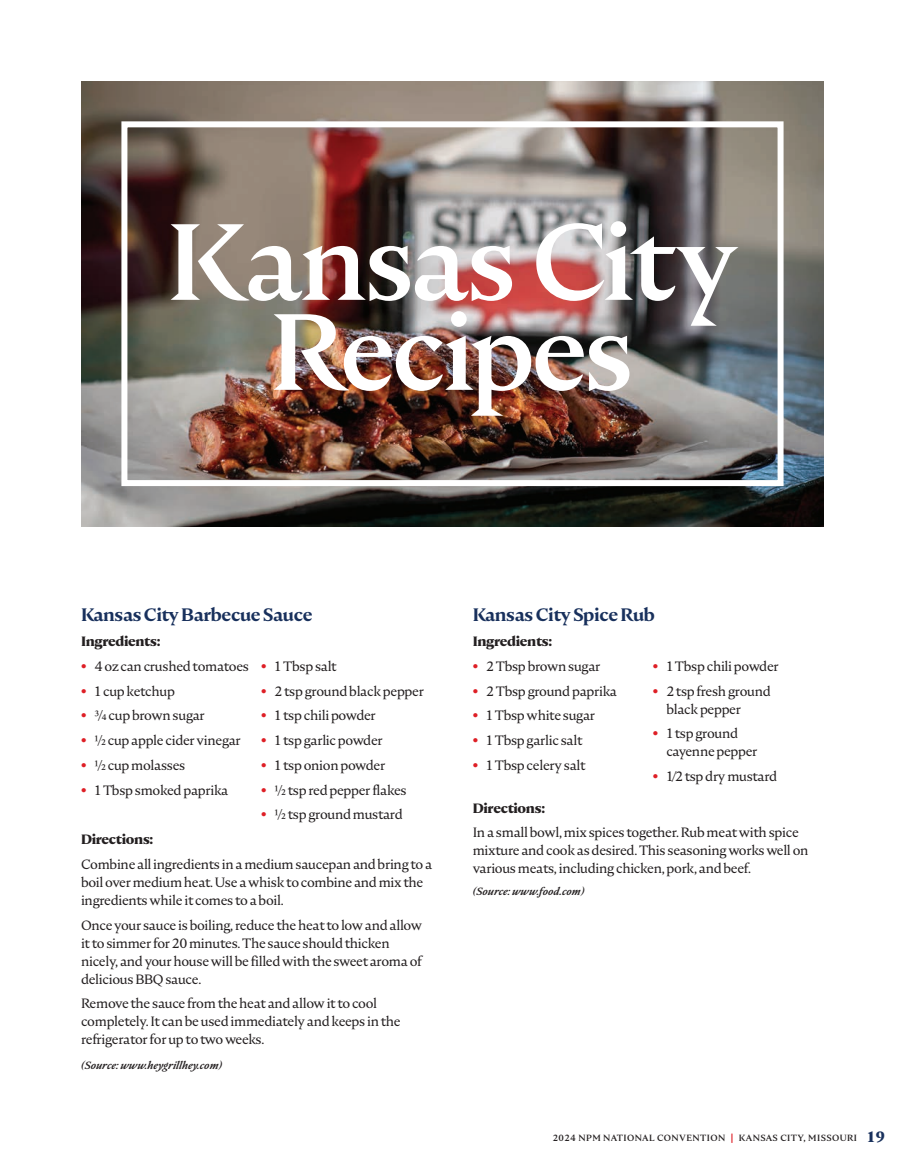
<style>
.page{position:relative;width:905px;height:1161px;background:#fff}
.page>*{position:absolute;margin:0;border:0;box-sizing:border-box;transform-origin:0 0}
.t1{font:500 108px/90px "Nocturne Serif";letter-spacing:-.04em;color:#fff;text-align:center}
.t2{font:600 18px "Nocturne Serif";letter-spacing:-.025em;color:#18305c}
.Body{font:13.5px/18px "Nocturne Serif";letter-spacing:-.025em;color:#231f20}
.Body-2{font:700 13.5px "Nocturne Serif";letter-spacing:-.025em;color:#231f20}
.Sponsored_By{font:italic 500 10.5px "Nocturne Serif";color:#231f20}
.t3{font:500 9px "Nocturne Serif";letter-spacing:.05em;color:#231f20}
.s1{font-weight:700;color:#de1f26}
.s2{font-weight:700;font-size:15px;color:#18305c}
</style>
<div class="page">
<img style="left:81px;top:81px;width:743px;height:446px">
<img style="left:118px;top:118px;width:668px;height:371px">
<h1 class="t1" style="left:167px;top:216px;width:572px">Kansas City<br>Recipes</h1>
<h2 class="t2" style="left:81px;top:603px;width:233px">Kansas City Barbecue Sauce</h2>
<p class="Body-2" style="left:81px;top:633px;width:81px">Ingredients:</p>
<p class="Body" style="left:81px;top:657px;width:169px"><span class="s1">•</span> 4 oz can crushed tomatoes</p>
<p class="Body" style="left:81px;top:682px;width:95px"><span class="s1">•</span> 1 cup ketchup</p>
<p class="Body" style="left:81px;top:706px;width:125px"><span class="s1">•</span> ¾ cup brown sugar</p>
<p class="Body" style="left:81px;top:731px;width:161px"><span class="s1">•</span> ½ cup apple cider vinegar</p>
<p class="Body" style="left:81px;top:756px;width:106px"><span class="s1">•</span> ½ cup molasses</p>
<p class="Body" style="left:81px;top:781px;width:149px"><span class="s1">•</span> 1 Tbsp smoked paprika</p>
<p class="Body" style="left:261px;top:657px;width:77px"><span class="s1">•</span> 1 Tbsp salt</p>
<p class="Body" style="left:261px;top:682px;width:164px"><span class="s1">•</span> 2 tsp ground black pepper</p>
<p class="Body" style="left:261px;top:706px;width:116px"><span class="s1">•</span> 1 tsp chili powder</p>
<p class="Body" style="left:261px;top:731px;width:123px"><span class="s1">•</span> 1 tsp garlic powder</p>
<p class="Body" style="left:261px;top:756px;width:126px"><span class="s1">•</span> 1 tsp onion powder</p>
<p class="Body" style="left:261px;top:781px;width:147px"><span class="s1">•</span> ½ tsp red pepper flakes</p>
<p class="Body" style="left:261px;top:805px;width:143px"><span class="s1">•</span> ½ tsp ground mustard</p>
<p class="Body-2" style="left:81px;top:831px;width:74px">Directions:</p>
<p class="Body" style="left:81px;top:855px;width:352px">Combine all ingredients in a medium saucepan and bring to a boil over medium heat. Use a whisk to combine and mix the ingredients while it comes to a boil.</p>
<p class="Body" style="left:81px;top:916px;width:343px">Once your sauce is boiling, reduce the heat to low and allow it to simmer for 20 minutes. The sauce should thicken nicely, and your house will be filled with the sweet aroma of delicious BBQ sauce.</p>
<p class="Body" style="left:81px;top:994px;width:321px">Remove the sauce from the heat and allow it to cool completely. It can be used immediately and keeps in the refrigerator for up to two weeks.</p>
<p class="Sponsored_By" style="left:81px;top:1058px;width:143px">(Source: www.heygrillhey.com)</p>
<h2 class="t2" style="left:472px;top:603px;width:184px">Kansas City Spice Rub</h2>
<p class="Body-2" style="left:472px;top:633px;width:81px">Ingredients:</p>
<p class="Body" style="left:472px;top:657px;width:129px"><span class="s1">•</span> 2 Tbsp brown sugar</p>
<p class="Body" style="left:472px;top:682px;width:146px"><span class="s1">•</span> 2 Tbsp ground paprika</p>
<p class="Body" style="left:472px;top:706px;width:124px"><span class="s1">•</span> 1 Tbsp white sugar</p>
<p class="Body" style="left:472px;top:731px;width:111px"><span class="s1">•</span> 1 Tbsp garlic salt</p>
<p class="Body" style="left:472px;top:756px;width:114px"><span class="s1">•</span> 1 Tbsp celery salt</p>
<p class="Body" style="left:652px;top:657px;width:127px"><span class="s1">•</span> 1 Tbsp chili powder</p>
<p class="Body" style="left:666px;top:682px;width:106px;text-indent:-14px"><span class="s1">•</span> 2 tsp fresh ground black pepper</p>
<p class="Body" style="left:666px;top:724px;width:93px;text-indent:-14px"><span class="s1">•</span> 1 tsp ground cayenne pepper</p>
<p class="Body" style="left:652px;top:767px;width:126px"><span class="s1">•</span> 1⁄2 tsp dry mustard</p>
<p class="Body-2" style="left:472px;top:799px;width:74px">Directions:</p>
<p class="Body" style="left:472px;top:823px;width:337px">In a small bowl, mix spices together. Rub meat with spice mixture and cook as desired. This seasoning works well on various meats, including chicken, pork, and beef.</p>
<p class="Sponsored_By" style="left:472px;top:884px;width:113px">(Source: www.food.com)</p>
<p class="t3" style="left:553px;top:1132px;width:333px">2024 NPM NATIONAL CONVENTION <span class="s1">|</span> KANSAS CITY, MISSOURI <span class="s2">19</span></p>
</div>
